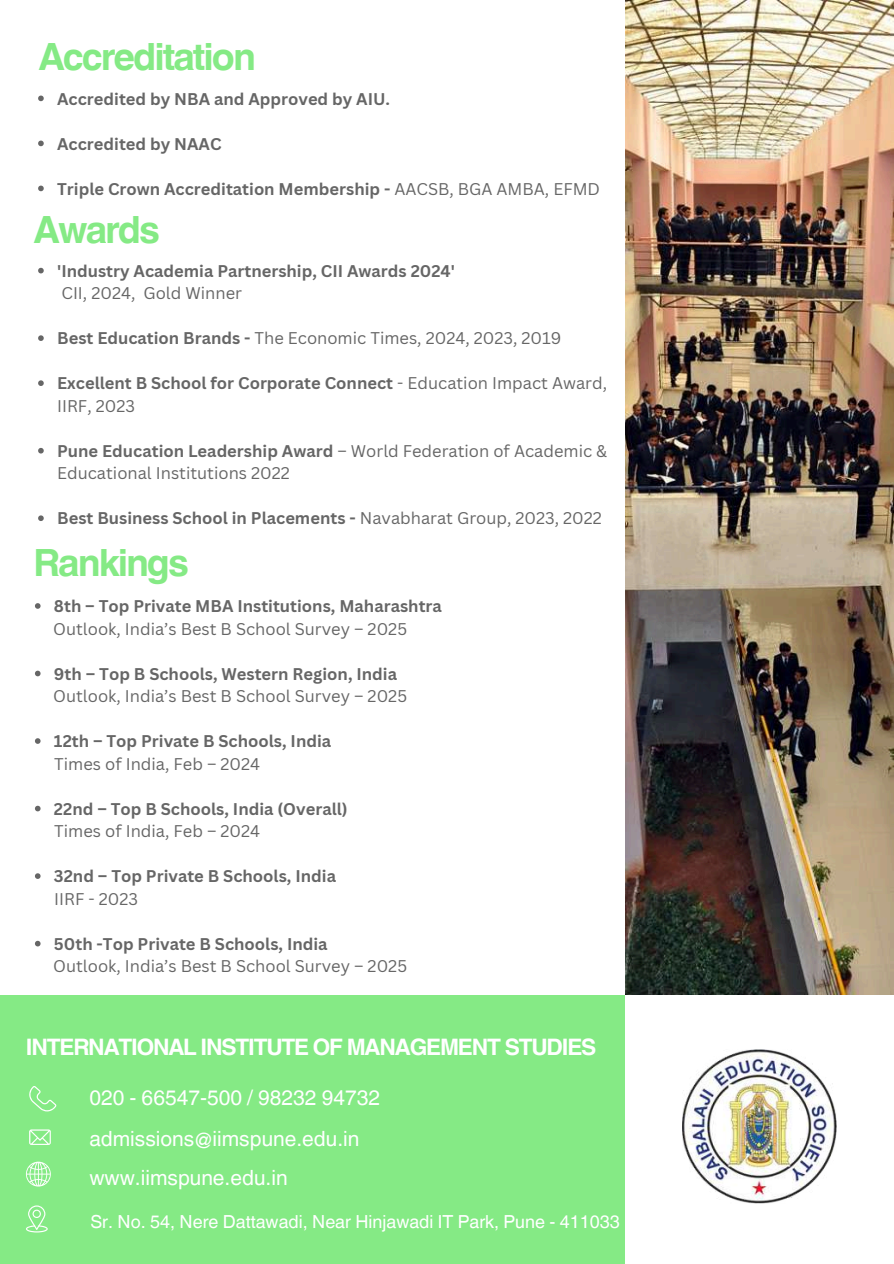
<style>
.page{position:relative;width:894px;height:1264px;background:#fff}
.page>*{position:absolute;margin:0;border:0;box-sizing:border-box;transform-origin:0 0}
.t1{font:700 37.5px "Helvetica World";letter-spacing:-.055em;color:#85ea85}
.t2{font:700 22.65px "Helvetica World";letter-spacing:-.055em;color:#fff}
.t3{font:21px/41px "Helvetica World";color:#fff}
.t4{font:18px "Helvetica World";color:#fff}
.t5{font:700 16.5px/22.5px "Canva Sans";color:#666}
.t6{font:16.5px/22.5px "Canva Sans";color:#666}
.s1{font-weight:400}
.s2{font-weight:700}
</style>
<div class="page">
<div style="left:0;top:995px;width:625px;height:268px;background:#85ea85"></div>
<img style="left:625px;top:0;width:268px;height:994px">
<svg style="left:29px;top:1129px;width:21px;height:15px"></svg>
<svg style="left:29px;top:1086px;width:27px;height:25px"></svg>
<svg style="left:26px;top:1205px;width:21px;height:27px"></svg>
<svg style="left:26px;top:1161px;width:25px;height:25px"></svg>
<svg style="left:38px;top:268px;width:6px;height:5px"></svg>
<svg style="left:38px;top:335px;width:6px;height:6px"></svg>
<svg style="left:38px;top:380px;width:6px;height:6px"></svg>
<svg style="left:38px;top:448px;width:6px;height:5px"></svg>
<svg style="left:38px;top:515px;width:6px;height:6px"></svg>
<svg style="left:35px;top:603px;width:6px;height:5px"></svg>
<svg style="left:35px;top:670px;width:6px;height:6px"></svg>
<svg style="left:35px;top:738px;width:6px;height:5px"></svg>
<svg style="left:35px;top:805px;width:6px;height:6px"></svg>
<svg style="left:35px;top:873px;width:6px;height:5px"></svg>
<svg style="left:35px;top:940px;width:6px;height:6px"></svg>
<img style="left:682px;top:1049px;width:154px;height:154px">
<svg style="left:38px;top:96px;width:6px;height:5px"></svg>
<svg style="left:38px;top:141px;width:6px;height:5px"></svg>
<svg style="left:38px;top:186px;width:6px;height:5px"></svg>
<h1 class="t1" style="left:38px;top:26px;width:219px">Accreditation</h1>
<p class="t5" style="left:57px;top:87px;width:334px">Accredited by NBA and Approved by AIU.</p>
<p class="t5" style="left:57px;top:132px;width:166px">Accredited by NAAC</p>
<p class="t5" style="left:57px;top:177px;width:544px">Triple Crown Accreditation Membership - <span class="s1">AACSB, BGA AMBA, EFMD</span></p>
<h1 class="t1" style="left:34px;top:199px;width:128px">Awards</h1>
<p class="t5" style="left:57px;top:259px;width:399px">'Industry Academia Partnership, CII Awards 2024'</p>
<p class="t6" style="left:61px;top:282px;width:182px">CII, 2024, Gold Winner</p>
<p class="t6" style="left:57px;top:327px;width:505px"><span class="s2">Best Education Brands -</span> The Economic Times, 2024, 2023, 2019</p>
<p class="t5" style="left:57px;top:372px;width:551px">Excellent B School for Corporate Connect <span class="s1">- Education Impact Award,<br>IIRF, 2023</span></p>
<p class="t6" style="left:57px;top:439px;width:551px"><span class="s2">Pune Education Leadership Award</span> – World Federation of Academic &amp;<br>Educational Institutions 2022</p>
<p class="t5" style="left:57px;top:507px;width:546px">Best Business School in Placements - <span class="s1">Navabharat Group, 2023, 2022</span></p>
<h1 class="t1" style="left:34px;top:532px;width:157px">Rankings</h1>
<p class="t5" style="left:54px;top:594px;width:389px">8th – Top Private MBA Institutions, Maharashtra</p>
<p class="t6" style="left:53px;top:617px;width:355px">Outlook, India’s Best B School Survey – 2025</p>
<p class="t5" style="left:54px;top:662px;width:344px">9th – Top B Schools, Western Region, India</p>
<p class="t6" style="left:53px;top:684px;width:355px">Outlook, India’s Best B School Survey – 2025</p>
<p class="t5" style="left:54px;top:729px;width:279px">12th – Top Private B Schools, India</p>
<p class="t6" style="left:54px;top:752px;width:207px">Times of India, Feb – 2024</p>
<p class="t5" style="left:54px;top:797px;width:295px">22nd – Top B Schools, India (Overall)</p>
<p class="t6" style="left:54px;top:819px;width:207px">Times of India, Feb – 2024</p>
<p class="t5" style="left:54px;top:864px;width:283px">32nd – Top Private B Schools, India</p>
<p class="t6" style="left:54px;top:887px;width:85px">IIRF - 2023</p>
<p class="t5" style="left:54px;top:932px;width:275px">50th -Top Private B Schools, India</p>
<p class="t6" style="left:53px;top:954px;width:355px">Outlook, India’s Best B School Survey – 2025</p>
<h2 class="t2" style="left:26px;top:1028px;width:572px">INTERNATIONAL INSTITUTE OF MANAGEMENT STUDIES</h2>
<p class="t3" style="left:89px;top:1077px;width:292px">020 - 66547-500 / 98232 94732 admissions@iimspune.edu.in</p>
<p class="t3" style="left:89px;top:1156px;width:200px">www.iimspune.edu.in</p>
<p class="t4" style="left:90px;top:1210px;width:531px">Sr. No. 54, Nere Dattawadi, Near Hinjawadi IT Park, Pune - 411033</p>
</div>
